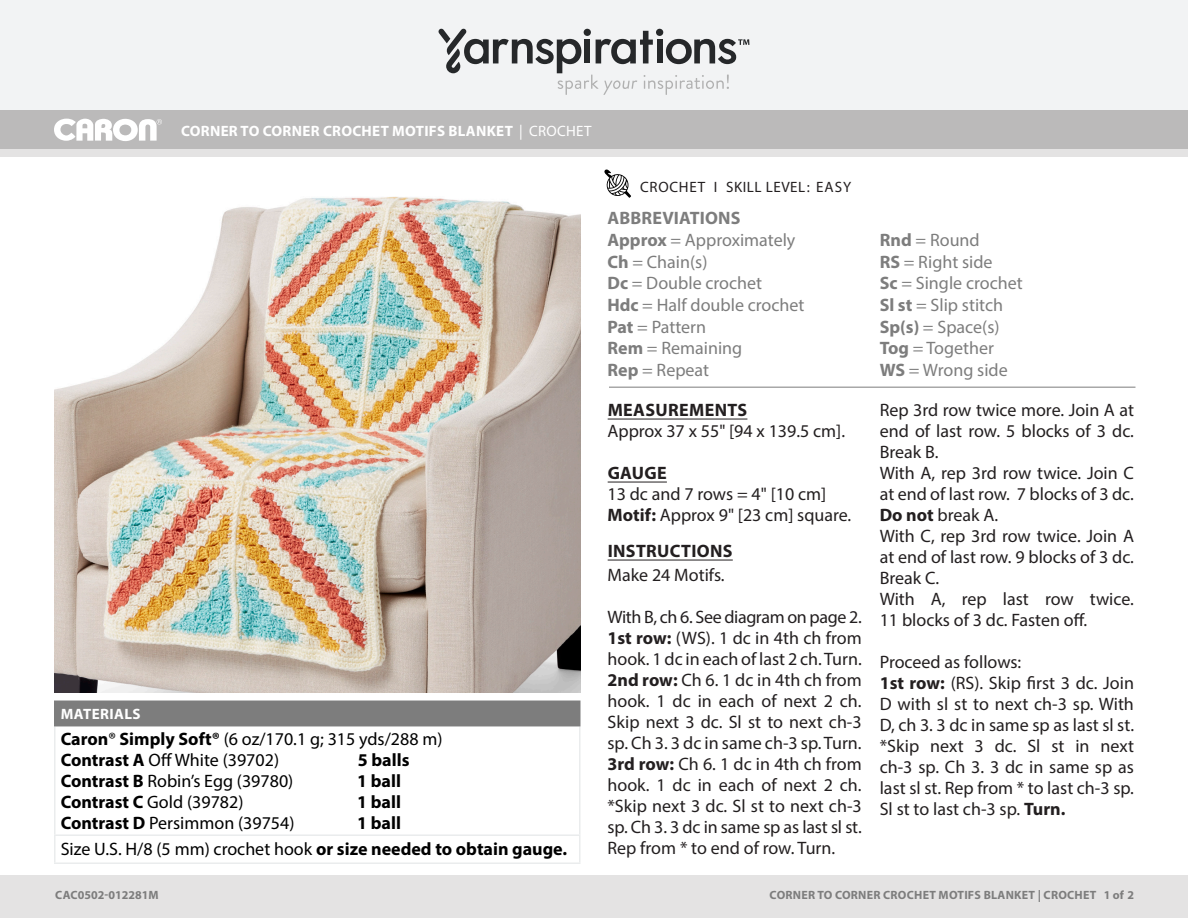
<style>
.page{position:relative;width:1188px;height:918px;background:#fff}
.page>*{position:absolute;margin:0;border:0;box-sizing:border-box;transform-origin:0 0}
.No_Spacing{font:18px/21px "Myriad Pro";color:#231f20;text-align:justify}
.Abbreviations{font:18px "Myriad Pro";color:#7d7d7d}
.t1{font:18px "Myriad Pro";color:#000}
.No_Spacing-2{font:18px "Myriad Pro";letter-spacing:-.02em;color:#231f20}
.Head{font:18px "Myriad Pro";color:#231f20}
.Head-2{font:700 18px "Myriad Pro";letter-spacing:.02em;color:#231f20}
.t2{font:700 18px "Myriad Pro";color:#000}
.Body_Text_2{font:18px "Myriad Pro";color:#231f20}
.Abbreviations_Head{font:700 18px "Myriad Pro";letter-spacing:.01em;color:#7d7d7d}
.Body{font:700 18px "Myriad Pro";letter-spacing:.02em;color:#231f20}
.Pattern_Title{font:700 15px "Myriad Pro";letter-spacing:.02em;color:#fff}
.Skill_Level{font:15px "Myriad Pro";letter-spacing:.05em;color:#231f20}
.Pattern_Title-2{font:15px "Myriad Pro";letter-spacing:.02em;color:#fff}
.Materials_Head{font:700 15px "Myriad Pro";letter-spacing:.03em;color:#fff}
.t3{font:700 12px "Myriad Pro";letter-spacing:.02em;color:#7d7d7d}
.t4{font:700 12px "Myriad Pro";color:#7d7d7d}
.s1{font-weight:700}
.s2{font-weight:400}
</style>
<div class="page">
<div style="left:0;top:875px;width:1188px;height:43px;background:#e4e3e3"></div>
<div style="left:0;top:149px;width:1188px;height:9px;background:#e4e3e3"></div>
<div style="left:0;top:0;width:1188px;height:111px;background:#f2f3f4"></div>
<div style="left:0;top:111px;width:1188px;height:38px;background:#bbbaba"></div>
<svg style="left:604px;top:169px;width:27px;height:29px"></svg>
<svg style="left:54px;top:119px;width:108px;height:22px"></svg>
<div style="left:55px;top:701px;width:525px;height:25px;background:#7d7d7d"></div>
<hr style="left:54px;top:726px;width:2px;height:108px;background:#eaeced">
<hr style="left:579px;top:726px;width:1px;height:108px;background:#eaeced">
<hr style="left:54px;top:836px;width:2px;height:26px;background:#eaeced">
<svg style="left:579px;top:836px;width:1px;height:26px"></svg>
<hr style="left:54px;top:834px;width:526px;height:2px;background:#eaeced">
<hr style="left:54px;top:862px;width:526px;height:2px;background:#eaeced">
<hr style="left:54px;top:701px;width:526px;height:1px;background:#7d7d7d">
<hr style="left:54px;top:702px;width:2px;height:23px;background:#7d7d7d">
<hr style="left:54px;top:725px;width:526px;height:1px;background:#7d7d7d">
<svg style="left:438px;top:29px;width:311px;height:66px"></svg>
<hr style="left:608px;top:419px;width:139px;height:1px;background:#231f20">
<hr style="left:608px;top:482px;width:59px;height:1px;background:#231f20">
<hr style="left:608px;top:560px;width:125px;height:1px;background:#231f20">
<hr style="left:609px;top:387px;width:527px;height:1px;background:#7d7d7d">
<img style="left:54px;top:196px;width:526px;height:497px">
<p class="Pattern_Title-2" style="left:181px;top:122px;width:83px"><span class="s1">X</span> | CROCHET</p>
<p class="Pattern_Title" style="left:181px;top:121px;width:412px">CORNER TO CORNER CROCHET MOTIFS BLANKET <span class="s2">| CROCHET</span></p>
<p class="Materials_Head" style="left:61px;top:704px;width:81px">MATERIALS</p>
<p class="t1" style="left:61px;top:728px;width:383px"><span class="s1">Caron</span>® <span class="s1">Simply Soft®</span> (6 oz/170.1 g; 315 yds/288 m)</p>
<p class="t1" style="left:61px;top:749px;width:220px"><span class="s1">Contrast A</span> Off White (39702)</p>
<p class="t2" style="left:358px;top:748px;width:53px">5 balls</p>
<p class="t1" style="left:61px;top:770px;width:234px"><span class="s1">Contrast B</span> Robin’s Egg (39780)</p>
<p class="t2" style="left:357px;top:769px;width:45px">1 ball</p>
<p class="t1" style="left:61px;top:791px;width:184px"><span class="s1">Contrast C</span> Gold (39782)</p>
<p class="t2" style="left:357px;top:790px;width:45px">1 ball</p>
<p class="t1" style="left:61px;top:812px;width:235px"><span class="s1">Contrast D</span> Persimmon (39754)</p>
<p class="t2" style="left:357px;top:811px;width:45px">1 ball</p>
<p class="t1" style="left:61px;top:838px;width:508px">Size U.S. H/8 (5 mm) crochet hook <span class="s1">or size needed to obtain gauge.</span></p>
<p class="Skill_Level" style="left:640px;top:178px;width:213px">CROCHET I SKILL LEVEL: EASY</p>
<p class="Abbreviations_Head" style="left:608px;top:206px;width:135px">ABBREVIATIONS</p>
<p class="Abbreviations" style="left:608px;top:229px;width:189px"><span class="s1">Approx</span> = Approximately</p>
<p class="Abbreviations" style="left:608px;top:251px;width:102px"><span class="s1">Ch</span> = Chain(s)</p>
<p class="Abbreviations" style="left:608px;top:272px;width:156px"><span class="s1">Dc</span> = Double crochet</p>
<p class="Abbreviations" style="left:608px;top:294px;width:199px"><span class="s1">Hdc</span> = Half double crochet</p>
<p class="Abbreviations" style="left:608px;top:316px;width:100px"><span class="s1">Pat</span> = Pattern</p>
<p class="Abbreviations" style="left:608px;top:337px;width:136px"><span class="s1">Rem</span> = Remaining</p>
<p class="Abbreviations" style="left:608px;top:359px;width:103px"><span class="s1">Rep</span> = Repeat</p>
<p class="Head-2" style="left:608px;top:398px;width:141px">MEASUREMENTS</p>
<p class="No_Spacing" style="left:608px;top:420px;width:239px">Approx 37 x 55" [94 x 139.5 cm].</p>
<p class="Body" style="left:608px;top:461px;width:61px">GAUGE</p>
<p class="No_Spacing" style="left:608px;top:483px;width:220px">13 dc and 7 rows = 4" [10 cm]</p>
<p class="Head" style="left:608px;top:504px;width:245px"><span class="s1">Motif:</span> Approx 9" [23 cm] square.</p>
<p class="Head-2" style="left:608px;top:539px;width:126px">INSTRUCTIONS</p>
<p class="Body_Text_2" style="left:608px;top:564px;width:119px">Make 24 Motifs.</p>
<p class="No_Spacing-2" style="left:608px;top:606px;width:256px">With B, ch 6. See diagram on page 2.</p>
<p class="No_Spacing" style="left:608px;top:627px;width:256px"><span class="s1">1st row:</span> (WS). 1 dc in 4th ch from hook. 1 dc in each of last 2 ch. Turn.</p>
<p class="No_Spacing" style="left:608px;top:669px;width:256px"><span class="s1">2nd row:</span> Ch 6. 1 dc in 4th ch from hook. 1 dc in each of next 2 ch.<br>Skip next 3 dc. Sl st to next ch-3 sp. Ch 3. 3 dc in same ch-3 sp. Turn.</p>
<p class="No_Spacing" style="left:608px;top:753px;width:256px"><span class="s1">3rd row:</span> Ch 6. 1 dc in 4th ch from hook. 1 dc in each of next 2 ch. *Skip next 3 dc. Sl st to next ch-3 sp. Ch 3. 3 dc in same sp as last sl st.<br>Rep from * to end of row. Turn.</p>
<p class="Abbreviations" style="left:880px;top:229px;width:102px"><span class="s1">Rnd</span> = Round</p>
<p class="Abbreviations" style="left:880px;top:251px;width:114px"><span class="s1">RS</span> = Right side</p>
<p class="Abbreviations" style="left:880px;top:272px;width:145px"><span class="s1">Sc</span> = Single crochet</p>
<p class="Abbreviations" style="left:880px;top:294px;width:125px"><span class="s1">Sl st</span> = Slip stitch</p>
<p class="Abbreviations" style="left:880px;top:316px;width:121px"><span class="s1">Sp(s)</span> = Space(s)</p>
<p class="Abbreviations" style="left:880px;top:337px;width:116px"><span class="s1">Tog</span> = Together</p>
<p class="Abbreviations" style="left:880px;top:359px;width:129px"><span class="s1">WS</span> = Wrong side</p>
<p class="No_Spacing" style="left:880px;top:399px;width:256px">Rep 3rd row twice more. Join A at end of last row. 5 blocks of 3 dc.<br>Break B.</p>
<p class="No_Spacing" style="left:880px;top:462px;width:256px">With A, rep 3rd row twice. Join C at end of last row. 7 blocks of 3 dc.<br><span class="s1">Do not</span> break A.</p>
<p class="No_Spacing" style="left:880px;top:525px;width:256px">With C, rep 3rd row twice. Join A at end of last row. 9 blocks of 3 dc.<br>Break C.</p>
<p class="No_Spacing" style="left:880px;top:588px;width:256px">With A, rep last row twice.<br>11 blocks of 3 dc. Fasten off.</p>
<p class="No_Spacing" style="left:880px;top:651px;width:143px">Proceed as follows:</p>
<p class="No_Spacing" style="left:880px;top:672px;width:256px"><span class="s1">1st row:</span> (RS). Skip first 3 dc. Join D with sl st to next ch-3 sp. With D, ch 3. 3 dc in same sp as last sl st. *Skip next 3 dc. Sl st in next ch-3 sp. Ch 3. 3 dc in same sp as last sl st. Rep from * to last ch-3 sp.<br>Sl st to last ch-3 sp. <span class="s1">Turn.</span></p>
<p class="t3" style="left:54px;top:887px;width:33px">SKU #</p>
<p class="t3" style="left:1030px;top:887px;width:40px">X | CRO</p>
<p class="t3" style="left:1127px;top:887px;width:9px">X</p>
<p class="t4" style="left:55px;top:887px;width:105px">CAC0502-012281M</p>
<p class="t3" style="left:770px;top:887px;width:366px">CORNER TO CORNER CROCHET MOTIFS BLANKET | CROCHET 1 of 2</p>
</div>
